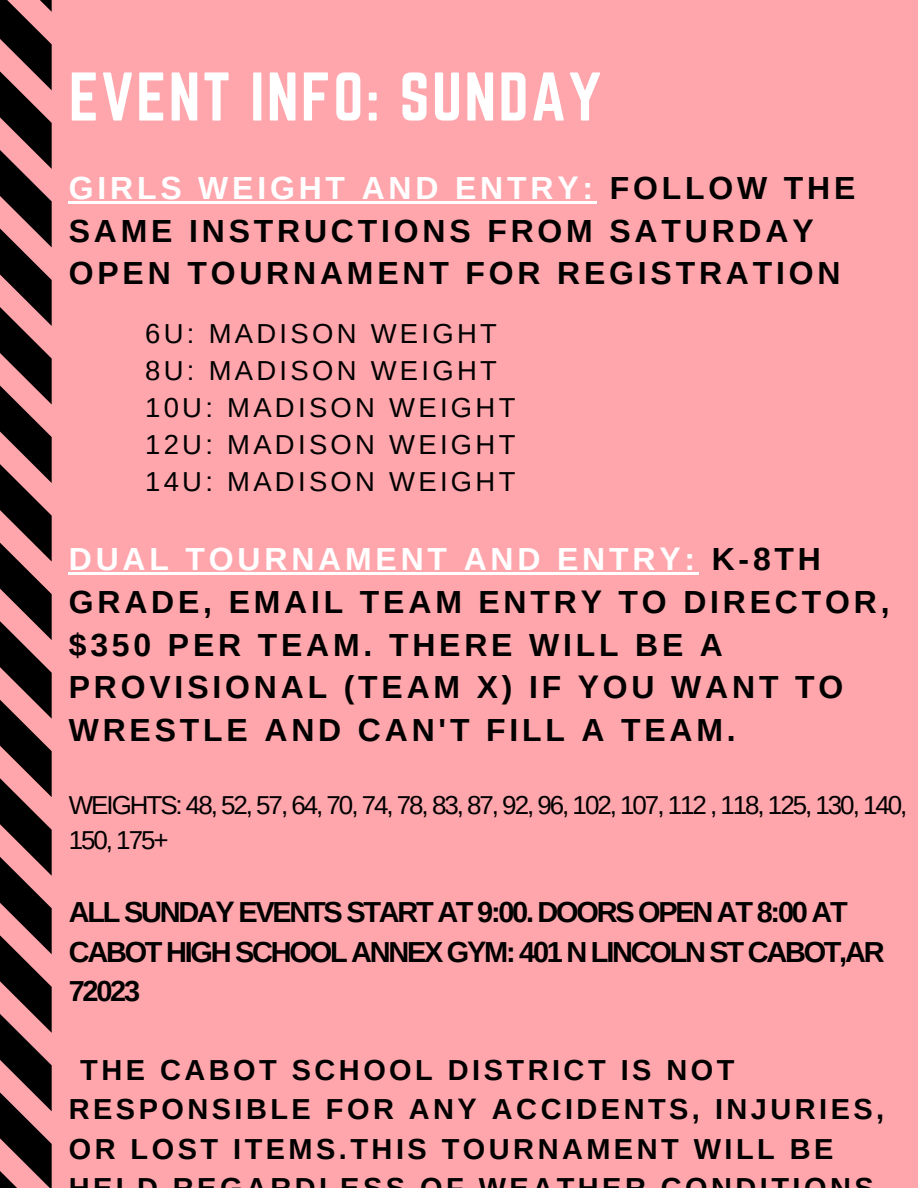
<style>
.page{position:relative;width:918px;height:1188px;background:#ffa6ad}
.page>*{position:absolute;margin:0;border:0;box-sizing:border-box;transform-origin:0 0}
.t1{font:60.15px "Norwester";letter-spacing:.04em;color:#fff}
.t2{font:700 31.95px/42.8px "Arimo";letter-spacing:.12em;color:#000}
.t3{font:700 28.95px/39.3px "Arimo";letter-spacing:.12em;color:#000}
.t4{font:700 28.95px/39.3px "Arimo";letter-spacing:-.08em;color:#000}
.t5{font:27.45px/37.2px "Arimo";letter-spacing:.12em;color:#000}
.t6{font:25.95px/34.8px "Arimo";letter-spacing:-.08em;color:#000}
.s1{color:#fff}
</style>
<div class="page">
<svg style="left:0;top:0;width:51px;height:1188px"></svg>
<hr style="left:69px;top:201px;width:528px;height:2px;background:#fff">
<hr style="left:69px;top:572px;width:630px;height:3px;background:#fff">
<h1 class="t1" style="left:69px;top:60px;width:534px">EVENT INFO: SUNDAY</h1>
<p class="t2" style="left:69px;top:166px;width:788px"><span class="s1">GIRLS WEIGHT AND ENTRY:</span> FOLLOW THE<br>SAME INSTRUCTIONS FROM SATURDAY<br>OPEN TOURNAMENT FOR REGISTRATION</p>
<p class="t5" style="left:145px;top:315px;width:372px">6U: MADISON WEIGHT<br>8U: MADISON WEIGHT<br>10U: MADISON WEIGHT<br>12U: MADISON WEIGHT<br>14U: MADISON WEIGHT</p>
<p class="t2" style="left:69px;top:538px;width:822px"><span class="s1">DUAL TOURNAMENT AND ENTRY:</span> K-8TH<br>GRADE, EMAIL TEAM ENTRY TO DIRECTOR, $350 PER TEAM. THERE WILL BE A<br>PROVISIONAL (TEAM X) IF YOU WANT TO<br>WRESTLE AND CAN'T FILL A TEAM.</p>
<p class="t6" style="left:69px;top:788px;width:840px">WEIGHTS: 48, 52, 57, 64, 70, 74, 78, 83, 87, 92, 96, 102, 107, 112 , 118, 125, 130, 140,<br>150, 175+</p>
<p class="t4" style="left:69px;top:893px;width:817px">ALL SUNDAY EVENTS START AT 9:00. DOORS OPEN AT 8:00 AT<br>CABOT HIGH SCHOOL ANNEX GYM: 401 N LINCOLN ST CABOT,AR<br>72023</p>
<p class="t3" style="left:69px;top:1050px;width:817px;text-indent:11px">THE CABOT SCHOOL DISTRICT IS NOT RESPONSIBLE FOR ANY ACCIDENTS, INJURIES, OR LOST ITEMS.THIS TOURNAMENT WILL BE HELD REGARDLESS OF WEATHER CONDITIONS</p>
</div>
